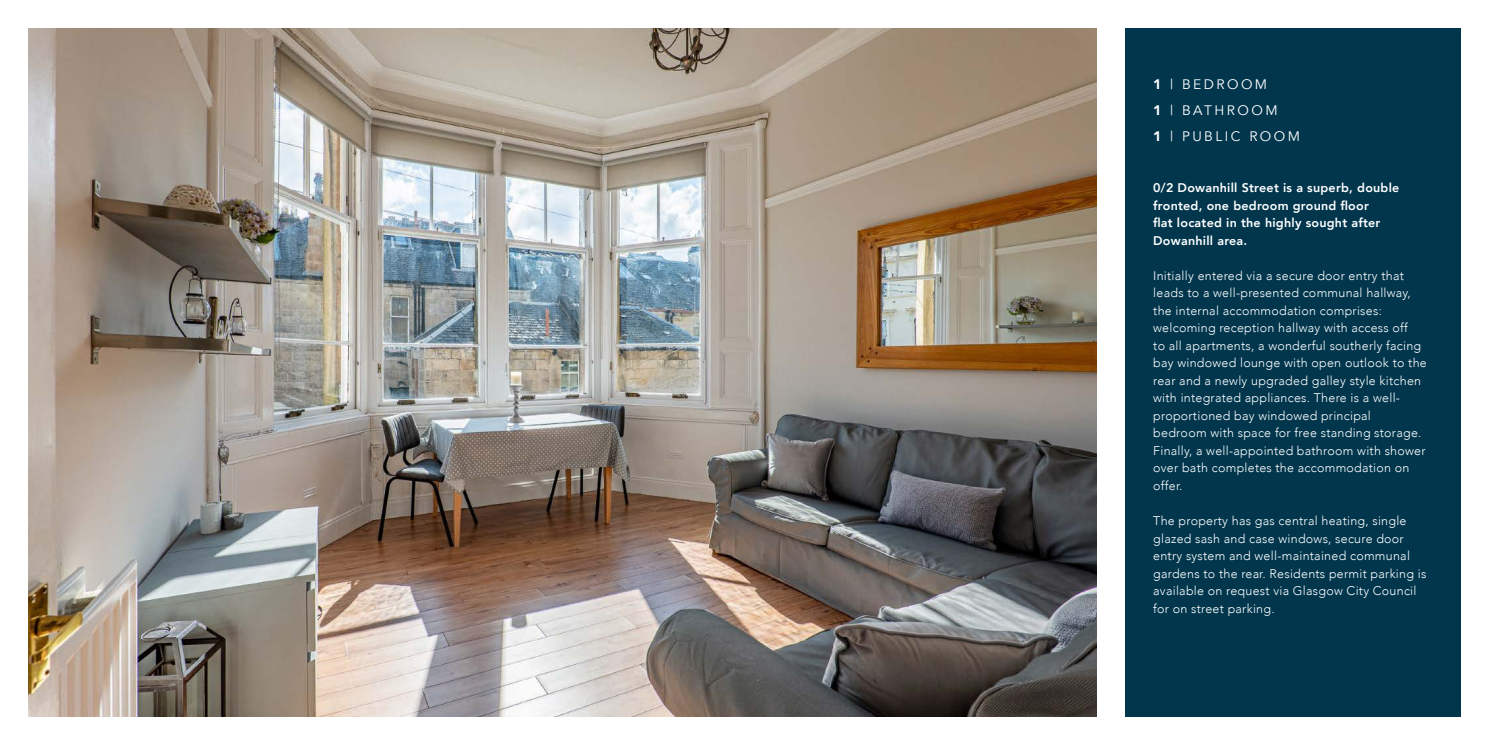
<style>
.page{position:relative;width:1489px;height:745px;background:#fff}
.page>*{position:absolute;margin:0;border:0;box-sizing:border-box;transform-origin:0 0}
.t1{font:13.75px/26.2px "Avenir";letter-spacing:.18em;color:#fff}
.t2{font:300 12.5px/17.5px "Avenir";letter-spacing:.02em;color:#fff}
.t3{font:800 12.5px/17.5px "Avenir";letter-spacing:.02em;color:#fff}
.s1{font-weight:900}
</style>
<div class="page">
<div style="left:28px;top:28px;width:1432px;height:688px;background:#01364d"></div>
<div style="left:1096px;top:0;width:28px;height:744px;background:#fff"></div>
<img style="left:28px;top:28px;width:1068px;height:688px">
<p class="t1" style="left:1153px;top:71px;width:148px"><span class="s1">1</span> | BEDROOM<br><span class="s1">1</span> | BATHROOM<br><span class="s1">1</span> | PUBLIC ROOM</p>
<p class="t3" style="left:1153px;top:179px;width:248px">0/2 Dowanhill Street is a superb, double fronted, one bedroom ground floor<br>flat located in the highly sought after<br>Dowanhill area.</p>
<p class="t2" style="left:1153px;top:266px;width:275px">Initially entered via a secure door entry that leads to a well-presented communal hallway, the internal accommodation comprises: welcoming reception hallway with access off<br>to all apartments, a wonderful southerly facing bay windowed lounge with open outlook to the rear and a newly upgraded galley style kitchen with integrated appliances. There is a well&shy;proportioned bay windowed principal bedroom with space for free standing storage.<br>Finally, a well-appointed bathroom with shower over bath completes the accommodation on offer.</p>
<p class="t2" style="left:1153px;top:511px;width:274px">The property has gas central heating, single glazed sash and case windows, secure door entry system and well-maintained communal gardens to the rear. Residents permit parking is available on request via Glasgow City Council for on street parking.</p>
</div>
